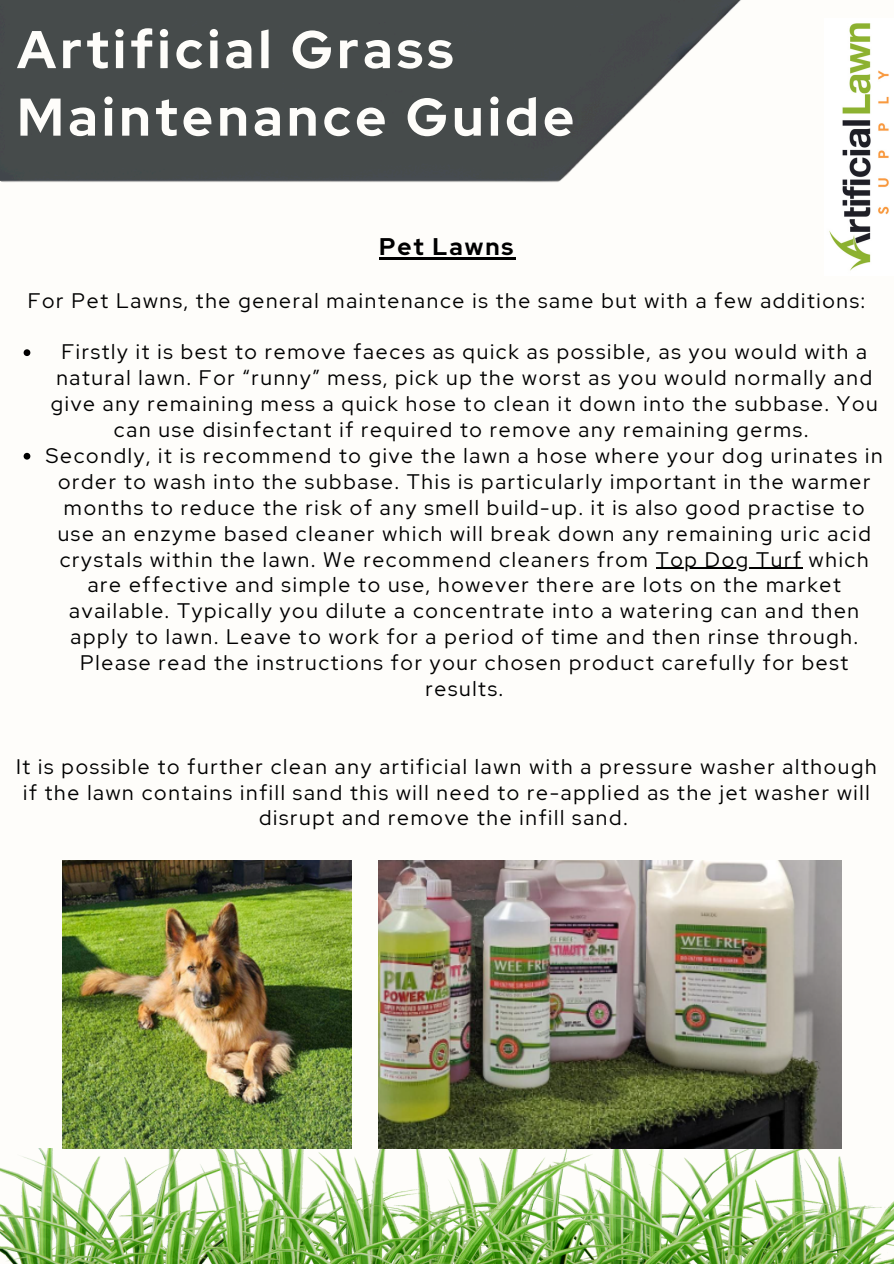
<style>
.page{position:relative;width:894px;height:1264px;background:#fff}
.page>*{position:absolute;margin:0;border:0;box-sizing:border-box;transform-origin:0 0}
.t1{font:700 52.95px/67.5px "Red Hat Display";letter-spacing:.08em;color:#fefdfa}
.t2{font:700 24px "Red Hat Display";letter-spacing:.08em;color:#000}
.t3{font:21px/25.8px "Red Hat Display";letter-spacing:.08em;color:#000;text-align:center}
</style>
<div class="page">
<div style="left:0;top:0;width:893px;height:1263px;background:#fefdfa"></div>
<img style="left:0;top:0;width:741px;height:183px">
<img style="left:829px;top:23px;width:60px;height:248px">
<img style="left:0;top:1148px;width:893px;height:115px">
<hr style="left:379px;top:257px;width:136px;height:2px;background:#000">
<svg style="left:24px;top:349px;width:6px;height:7px"></svg>
<svg style="left:24px;top:453px;width:6px;height:6px"></svg>
<hr style="left:655px;top:567px;width:147px;height:2px;background:#000">
<img style="left:63px;top:860px;width:289px;height:288px">
<img style="left:378px;top:860px;width:462px;height:288px">
<p class="t1" style="left:17px;top:15px;width:558px">Artificial Grass<br>Maintenance Guide</p>
<h2 class="t2" style="left:379px;top:230px;width:136px">Pet Lawns</h2>
<p class="t3" style="left:28px;top:287px;width:838px">For Pet Lawns, the general maintenance is the same but with a few additions:</p>
<p class="t3" style="left:51px;top:339px;width:828px">Firstly it is best to remove faeces as quick as possible, as you would with a natural lawn. For “runny” mess, pick up the worst as you would normally and give any remaining mess a quick hose to clean it down into the subbase. You can use disinfectant if required to remove any remaining germs.</p>
<p class="t3" style="left:46px;top:442px;width:837px">Secondly, it is recommend to give the lawn a hose where your dog urinates in order to wash into the subbase. This is particularly important in the warmer months to reduce the risk of any smell build-up. it is also good practise to use an enzyme based cleaner which will break down any remaining uric acid crystals within the lawn. We recommend cleaners from Top Dog Turf which</p>
<p class="t3" style="left:69px;top:572px;width:791px">are effective and simple to use, however there are lots on the market available. Typically you dilute a concentrate into a watering can and then apply to lawn. Leave to work for a period of time and then rinse through.<br>Please read the instructions for your chosen product carefully for best results.</p>
<p class="t3" style="left:16px;top:753px;width:861px">It is possible to further clean any artificial lawn with a pressure washer although if the lawn contains infill sand this will need to re-applied as the jet washer will disrupt and remove the infill sand.</p>
</div>
